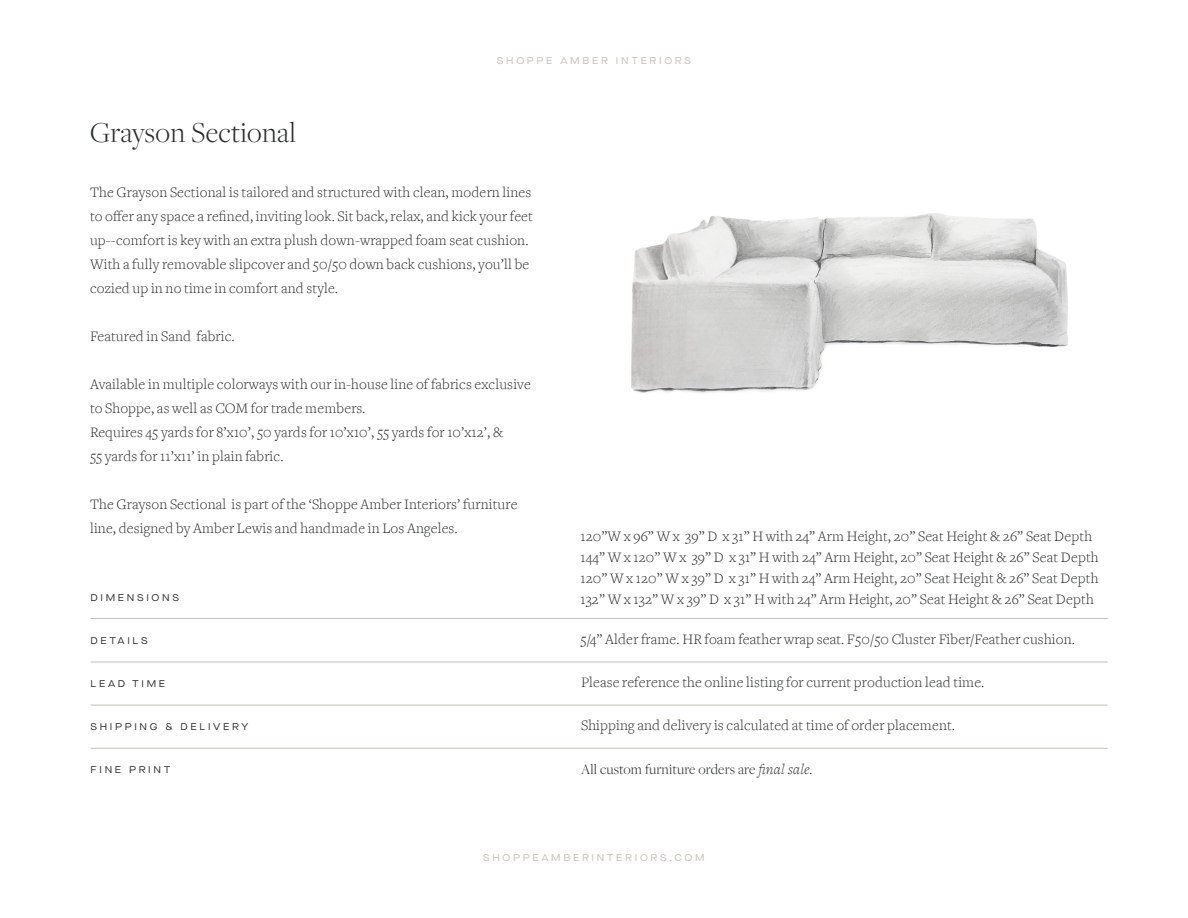
<style>
.page{position:relative;width:1188px;height:918px;background:#fff}
.page>*{position:absolute;margin:0;border:0;box-sizing:border-box;transform-origin:0 0}
.t1{font:300 30px "Freight Disp Pro";letter-spacing:.01em;color:#262d26}
.t2{font:300 15px/24px "Freight Text";letter-spacing:.01em;color:#262d26}
.t3{font:300 15px "Freight Disp Pro";letter-spacing:.01em;color:#262d26}
.t4{font:9.75px "Maison Neue Extended";letter-spacing:.275em;color:#262d26}
.t5{font:9.75px "Maison Neue Extended";letter-spacing:.275em;color:#c4bfb6}
.s1{font-family:"Freight Text Pro";font-style:italic}
</style>
<div class="page">
<img style="left:631px;top:213px;width:437px;height:180px">
<hr style="left:91px;top:618px;width:1017px;height:1px;background:#c4bfb6">
<hr style="left:91px;top:662px;width:1017px;height:1px;background:#c4bfb6">
<hr style="left:91px;top:705px;width:1017px;height:1px;background:#c4bfb6">
<hr style="left:91px;top:748px;width:1017px;height:1px;background:#c4bfb6">
<p class="t5" style="left:497px;top:55px;width:196px">SHOPPE AMBER INTERIORS</p>
<p class="t1" style="left:90px;top:113px;width:207px">Grayson Sectional</p>
<p class="t2" style="left:90px;top:180px;width:444px">The Grayson Sectional is tailored and structured with clean, modern lines to offer any space a refined, inviting look. Sit back, relax, and kick your feet up--comfort is key with an extra plush down-wrapped foam seat cushion.<br>With a fully removable slipcover and 50/50 down back cushions, you’ll be cozied up in no time in comfort and style.</p>
<p class="t2" style="left:90px;top:324px;width:146px">Featured in Sand fabric.</p>
<p class="t2" style="left:90px;top:372px;width:442px">Available in multiple colorways with our in-house line of fabrics exclusive to Shoppe, as well as COM for trade members.</p>
<p class="t2" style="left:90px;top:420px;width:415px">Requires 45 yards for 8’x10’, 50 yards for 10’x10’, 55 yards for 10’x12’, &amp;</p>
<p class="t2" style="left:90px;top:444px;width:195px">55 yards for 11’x11’ in plain fabric.</p>
<p class="t2" style="left:90px;top:492px;width:429px">The Grayson Sectional is part of the ‘Shoppe Amber Interiors’ furniture line, designed by Amber Lewis and handmade in Los Angeles.</p>
<p class="t2" style="left:580px;top:524px;width:513px">120”W x 96” W x 39” D x 31” H with 24” Arm Height, 20” Seat Height &amp; 26” Seat Depth</p>
<p class="t2" style="left:580px;top:545px;width:520px">144” W x 120” W x 39” D x 31” H with 24” Arm Height, 20” Seat Height &amp; 26” Seat Depth</p>
<p class="t2" style="left:580px;top:566px;width:520px">120” W x 120” W x 39” D x 31” H with 24” Arm Height, 20” Seat Height &amp; 26” Seat Depth</p>
<p class="t2" style="left:580px;top:587px;width:515px">132” W x 132” W x 39” D x 31” H with 24” Arm Height, 20” Seat Height &amp; 26” Seat Depth</p>
<p class="t2" style="left:580px;top:628px;width:496px">5/4” Alder frame. HR foam feather wrap seat. F50/50 Cluster Fiber/Feather cushion.</p>
<p class="t4" style="left:91px;top:591px;width:90px">DIMENSIONS</p>
<p class="t4" style="left:91px;top:634px;width:59px">DETAILS</p>
<p class="t4" style="left:91px;top:677px;width:76px">LEAD TIME</p>
<p class="t2" style="left:581px;top:671px;width:405px">Please reference the online listing for current production lead time.</p>
<p class="t4" style="left:91px;top:720px;width:159px">SHIPPING &amp; DELIVERY</p>
<p class="t2" style="left:581px;top:714px;width:375px">Shipping and delivery is calculated at time of order placement.</p>
<p class="t4" style="left:91px;top:764px;width:81px">FINE PRINT</p>
<p class="t3" style="left:581px;top:759px;width:233px">All custom furniture orders are <span class="s1">final sale</span>.</p>
<p class="t5" style="left:483px;top:851px;width:223px">SHOPPEAMBERINTERIORS.COM</p>
</div>
